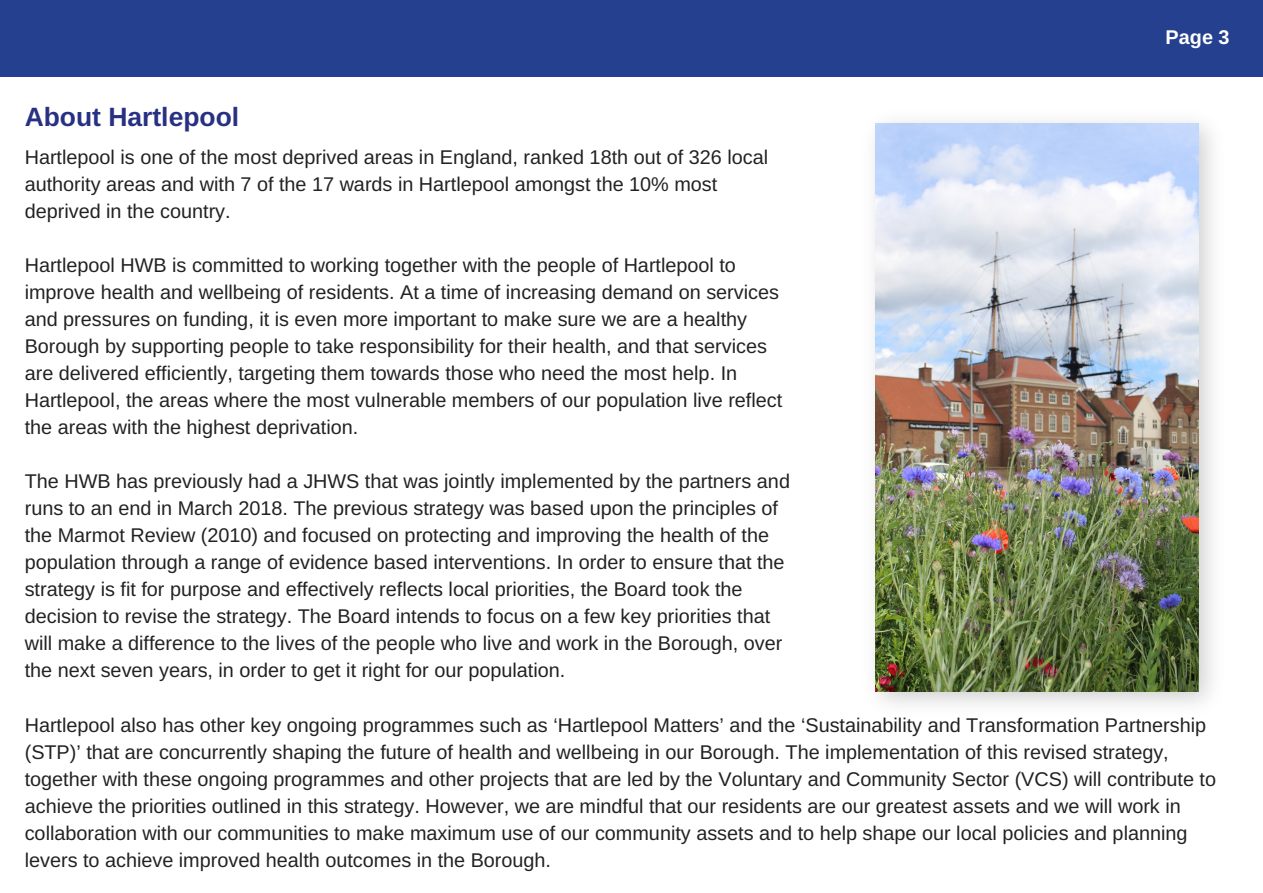
<style>
.page{position:relative;width:1263px;height:893px;background:#fff}
.page>*{position:absolute;margin:0;border:0;box-sizing:border-box;transform-origin:0 0}
.t1{font:700 26.4px "Arimo";color:#283082}
.t2{font:19.8px/27px "Arimo";color:#222}
.t3{font:700 19.8px "Arimo";color:#fff}
</style>
<div class="page">
<img style="left:874px;top:121px;width:339px;height:584px">
<img style="left:875px;top:123px;width:323px;height:568px">
<div style="left:0;top:0;width:1263px;height:76px;background:#25408f"></div>
<p class="t3" style="left:1166px;top:26px;width:65px">Page 3</p>
<h1 class="t1" style="left:25px;top:102px;width:216px">About Hartlepool</h1>
<p class="t2" style="left:25px;top:144px;width:745px">Hartlepool is one of the most deprived areas in England, ranked 18th out of 326 local authority areas and with 7 of the 17 wards in Hartlepool amongst the 10% most deprived in the country.</p>
<p class="t2" style="left:25px;top:252px;width:759px">Hartlepool HWB is committed to working together with the people of Hartlepool to improve health and wellbeing of residents. At a time of increasing demand on services and pressures on funding, it is even more important to make sure we are a healthy Borough by supporting people to take responsibility for their health, and that services are delivered efficiently, targeting them towards those who need the most help. In Hartlepool, the areas where the most vulnerable members of our population live reflect the areas with the highest deprivation.</p>
<p class="t2" style="left:25px;top:468px;width:767px">The HWB has previously had a JHWS that was jointly implemented by the partners and runs to an end in March 2018. The previous strategy was based upon the principles of the Marmot Review (2010) and focused on protecting and improving the health of the population through a range of evidence based interventions. In order to ensure that the strategy is fit for purpose and effectively reflects local priorities, the Board took the decision to revise the strategy. The Board intends to focus on a few key priorities that will make a difference to the lives of the people who live and work in the Borough, over the next seven years, in order to get it right for our population.</p>
<p class="t2" style="left:25px;top:712px;width:1193px">Hartlepool also has other key ongoing programmes such as ‘Hartlepool Matters’ and the ‘Sustainability and Transformation Partnership (STP)’ that are concurrently shaping the future of health and wellbeing in our Borough. The implementation of this revised strategy, together with these ongoing programmes and other projects that are led by the Voluntary and Community Sector (VCS) will contribute to achieve the priorities outlined in this strategy. However, we are mindful that our residents are our greatest assets and we will work in collaboration with our communities to make maximum use of our community assets and to help shape our local policies and planning levers to achieve improved health outcomes in the Borough.</p>
</div>
